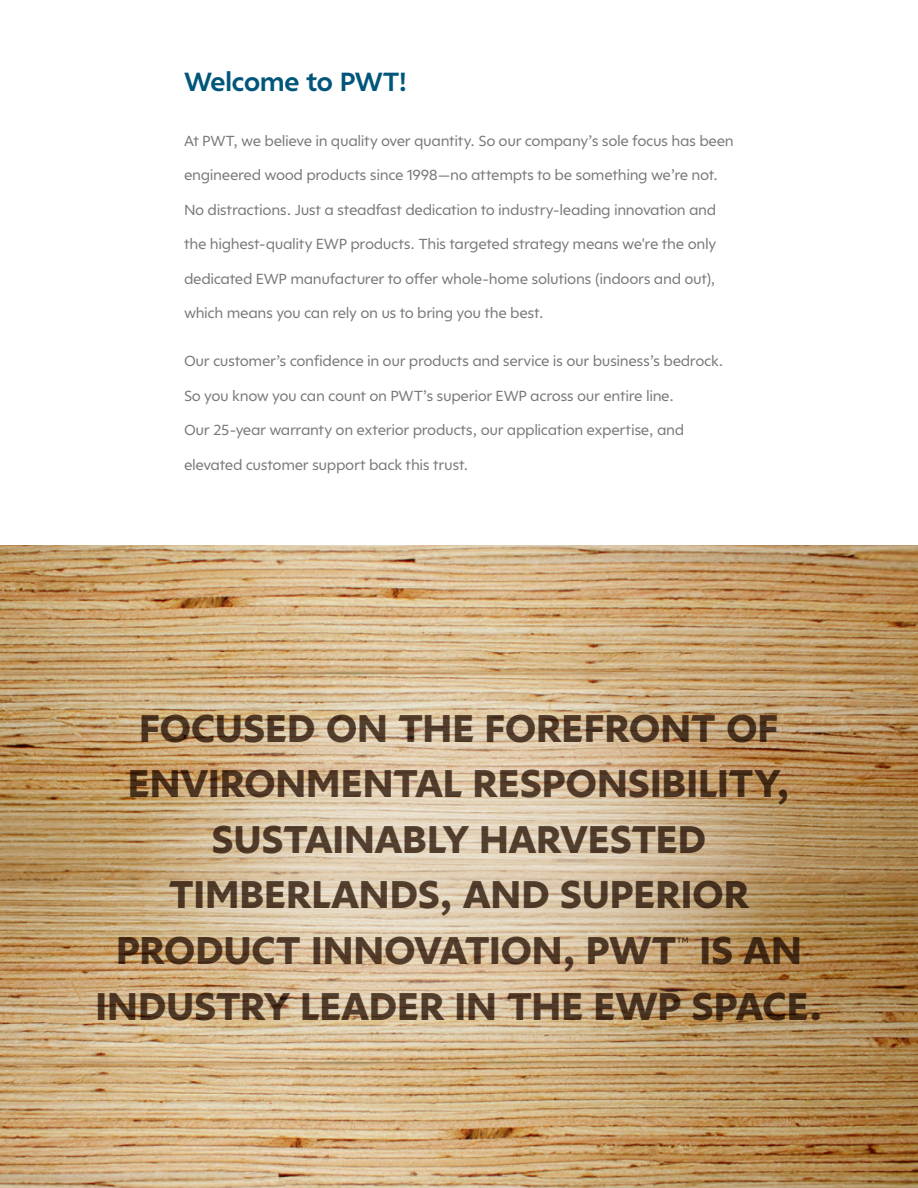
<style>
.page{position:relative;width:918px;height:1188px;background:#fff}
.page>*{position:absolute;margin:0;border:0;box-sizing:border-box;transform-origin:0 0}
.t1{font:800 39.75px/55.5px "Ricardo";letter-spacing:-.01em;color:#5d4b3f}
.Head-Sub{font:700 27px "Ricardo";letter-spacing:-.03em;color:#00567a}
.t2{font:15px "Ricardo ALT";letter-spacing:-.025em;color:#77787b}
.t3{font:500 12.6px "Ricardo";color:#5d4b3f}
</style>
<div class="page">
<img style="left:0;top:545px;width:918px;height:643px">
<svg style="left:132px;top:669px;width:654px;height:395px;background:#d5be9b"></svg>
<p class="Head-Sub" style="left:184px;top:65px;width:225px">Welcome to PWT!</p>
<h2 class="t2" style="left:184px;top:131px;width:551px">At PWT, we believe in quality over quantity. So our company’s sole focus has been</h2>
<h2 class="t2" style="left:184px;top:166px;width:536px">engineered wood products since 1998—no attempts to be something we’re not.</h2>
<h2 class="t2" style="left:184px;top:200px;width:534px">No distractions. Just a steadfast dedication to industry-leading innovation and</h2>
<h2 class="t2" style="left:184px;top:235px;width:534px">the highest-quality EWP products. This targeted strategy means we're the only</h2>
<h2 class="t2" style="left:184px;top:269px;width:533px">dedicated EWP manufacturer to offer whole-home solutions (indoors and out),</h2>
<h2 class="t2" style="left:184px;top:304px;width:361px">which means you can rely on us to bring you the best.</h2>
<h2 class="t2" style="left:184px;top:352px;width:541px">Our customer’s confidence in our products and service is our business’s bedrock.</h2>
<h2 class="t2" style="left:184px;top:386px;width:492px">So you know you can count on PWT’s superior EWP across our entire line.</h2>
<h2 class="t2" style="left:184px;top:421px;width:502px">Our 25-year warranty on exterior products, our application expertise, and</h2>
<h2 class="t2" style="left:184px;top:455px;width:286px">elevated customer support back this trust.</h2>
<h1 class="t1" style="left:139px;top:702px;width:641px">FOCUSED ON THE FOREFRONT OF</h1>
<h1 class="t1" style="left:128px;top:757px;width:664px">ENVIRONMENTAL RESPONSIBILITY,</h1>
<h1 class="t1" style="left:211px;top:813px;width:497px">SUSTAINABLY HARVESTED</h1>
<h1 class="t1" style="left:169px;top:868px;width:582px">TIMBERLANDS, AND SUPERIOR</h1>
<h1 class="t1" style="left:116px;top:924px;width:562px">PRODUCT INNOVATION, PWT</h1>
<p class="t3" style="left:676px;top:934px;width:15px">™</p>
<h1 class="t1" style="left:96px;top:924px;width:728px;text-indent:604px">IS AN<br>INDUSTRY LEADER IN THE EWP SPACE.</h1>
</div>
